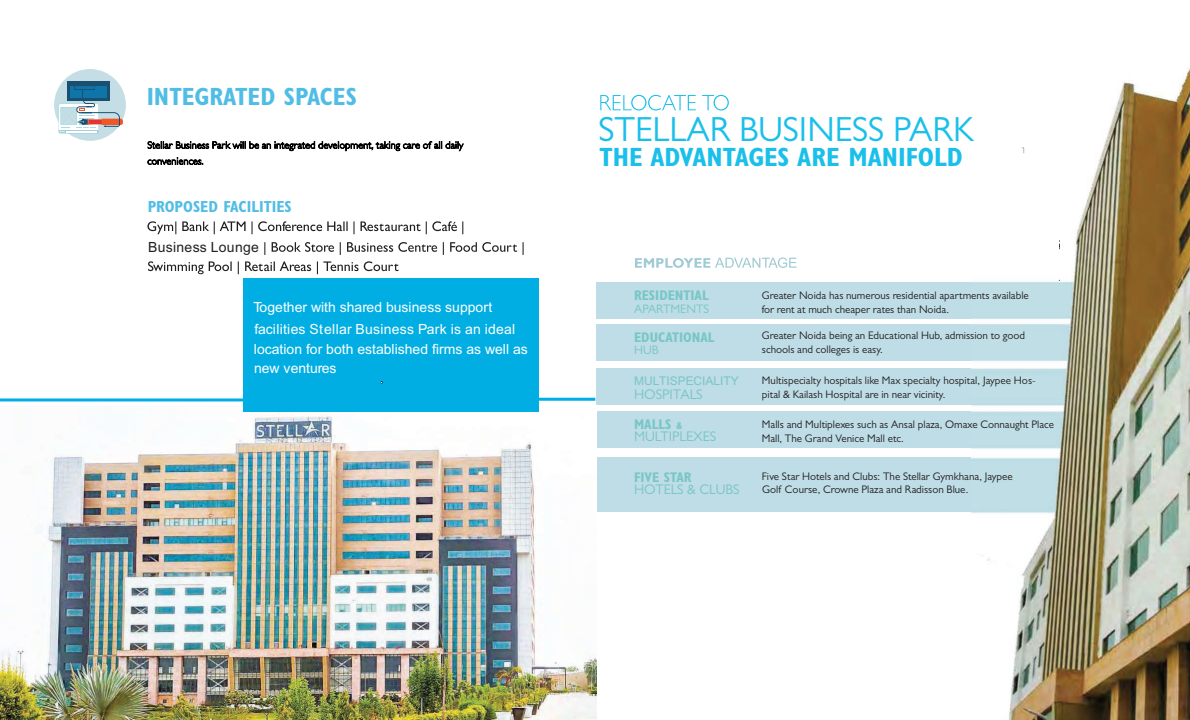
<style>
.page{position:relative;width:1190px;height:720px;background:#fff}
.page>*{position:absolute;margin:0;border:0;box-sizing:border-box;transform-origin:0 0}
.t1{font:35px "Gill Sans MT Pro";color:#1abfea}
.t2{font:700 condensed 26.5px "Gill Sans MT Pro";color:#1abfea}
.t3{font:700 condensed 25px "Gill Sans MT Pro";color:#50bde5}
.t4{font:700 condensed 16px "Gill Sans MT Pro";color:#50bde5}
.t5{font:14px/21.6px "Arial";color:#fff}
.t6{font:14px/12px "Gill Sans MT Pro";color:#78c6c6}
.t7{font:700 condensed 14px "Gill Sans MT Pro";color:#78c6c6}
.t8{font:14px "Arial";letter-spacing:.02em;color:#231f20}
.t9{font:12.4px "Gill Sans MT Pro";color:#78c6c6}
.t10{font:12px "Arial";color:#78c6c6}
.t11{font:11px/14px "Gill Sans MT Pro";color:#231f20}
.s1{font-weight:700;font-stretch:condensed}
.s2{font-weight:700;font-stretch:condensed;font-size:10px}
</style>
<div class="page">
<div style="left:54px;top:69px;width:72px;height:72px;background:#c5dee6;border-radius:50%"></div>
<div style="left:67px;top:81px;width:43px;height:19px;background:#194f6f"></div>
<svg style="left:59px;top:86px;width:64px;height:47px"></svg>
<svg style="left:148px;top:141px;width:316px;height:10px"></svg>
<svg style="left:148px;top:157px;width:55px;height:8px"></svg>
<div style="left:596px;top:324px;width:478px;height:37px;background:#bedde6"></div>
<div style="left:596px;top:369px;width:478px;height:36px;background:#bedde6"></div>
<div style="left:595px;top:411px;width:479px;height:37px;background:#bedde6"></div>
<div style="left:596px;top:458px;width:478px;height:54px;background:#bedde6"></div>
<div style="left:596px;top:282px;width:478px;height:37px;background:#bedde6"></div>
<img style="left:972px;top:67px;width:218px;height:653px">
<hr style="left:526px;top:398px;width:69px;height:3px;background:#00aee3">
<svg style="left:147px;top:221px;width:316px;height:13px"></svg>
<svg style="left:264px;top:242px;width:260px;height:13px"></svg>
<svg style="left:148px;top:261px;width:251px;height:13px"></svg>
<svg style="left:600px;top:95px;width:129px;height:16px"></svg>
<svg style="left:635px;top:258px;width:162px;height:10px"></svg>
<svg style="left:1059px;top:241px;width:2px;height:8px"></svg>
<img style="left:0;top:407px;width:596px;height:312px">
<div style="left:243px;top:279px;width:295px;height:133px;background:#00aee3"></div>
<hr style="left:0;top:398px;width:244px;height:3px;background:#00aee3">
<h3 class="t3" style="left:147px;top:88px;width:212px">INTEGRATED SPACES</h3>
<h3 class="t4" style="left:148px;top:201px;width:146px">PROPOSED FACILITIES</h3>
<p class="t8" style="left:148px;top:242px;width:112px">Business Lounge</p>
<p class="t5" style="left:253px;top:298px;width:263px">Together with shared business support facilities Stellar Business Park is an ideal</p>
<p class="t5" style="left:254px;top:358px;width:84px">new ventures</p>
<p class="t5" style="left:254px;top:339px;width:275px">location for both established firms as well as</p>
<h1 class="t1" style="left:598px;top:117px;width:377px">STELLAR BUSINESS PARK</h1>
<h2 class="t2" style="left:600px;top:148px;width:365px">THE ADVANTAGES ARE MANIFOLD</h2>
<p class="t7" style="left:634px;top:291px;width:76px">RESIDENTIAL</p>
<p class="t9" style="left:634px;top:304px;width:76px">APARTMENTS</p>
<p class="t7" style="left:634px;top:333px;width:82px">EDUCATIONAL</p>
<p class="t9" style="left:634px;top:346px;width:26px">HUB</p>
<p class="t6" style="left:634px;top:390px;width:70px">HOSPITALS</p>
<p class="t10" style="left:634px;top:377px;width:106px">MULTISPECIALITY</p>
<p class="t6" style="left:634px;top:421px;width:84px"><span class="s1">MALLS</span> <span class="s2">&amp;<br></span>MULTIPLEXES</p>
<p class="t7" style="left:634px;top:472px;width:59px">FIVE STAR</p>
<p class="t6" style="left:634px;top:485px;width:107px">HOTELS &amp; CLUBS</p>
<p class="t11" style="left:762px;top:290px;width:268px">Greater Noida has numerous residential apartments available for rent at much cheaper rates than Noida.</p>
<p class="t11" style="left:762px;top:330px;width:265px">Greater Noida being an Educational Hub, admission to good schools and colleges is easy.</p>
<p class="t11" style="left:762px;top:375px;width:275px">Multispecialty hospitals like Max specialty hospital, Jaypee Hos&shy;pital &amp; Kailash Hospital are in near vicinity.</p>
<p class="t11" style="left:762px;top:419px;width:294px">Malls and Multiplexes such as Ansal plaza, Omaxe Connaught Place<br>Mall, The Grand Venice Mall etc.</p>
<p class="t11" style="left:762px;top:471px;width:252px">Five Star Hotels and Clubs: The Stellar Gymkhana, Jaypee</p>
<p class="t11" style="left:762px;top:484px;width:208px">Golf Course, Crowne Plaza and Radisson Blue.</p>
</div>
